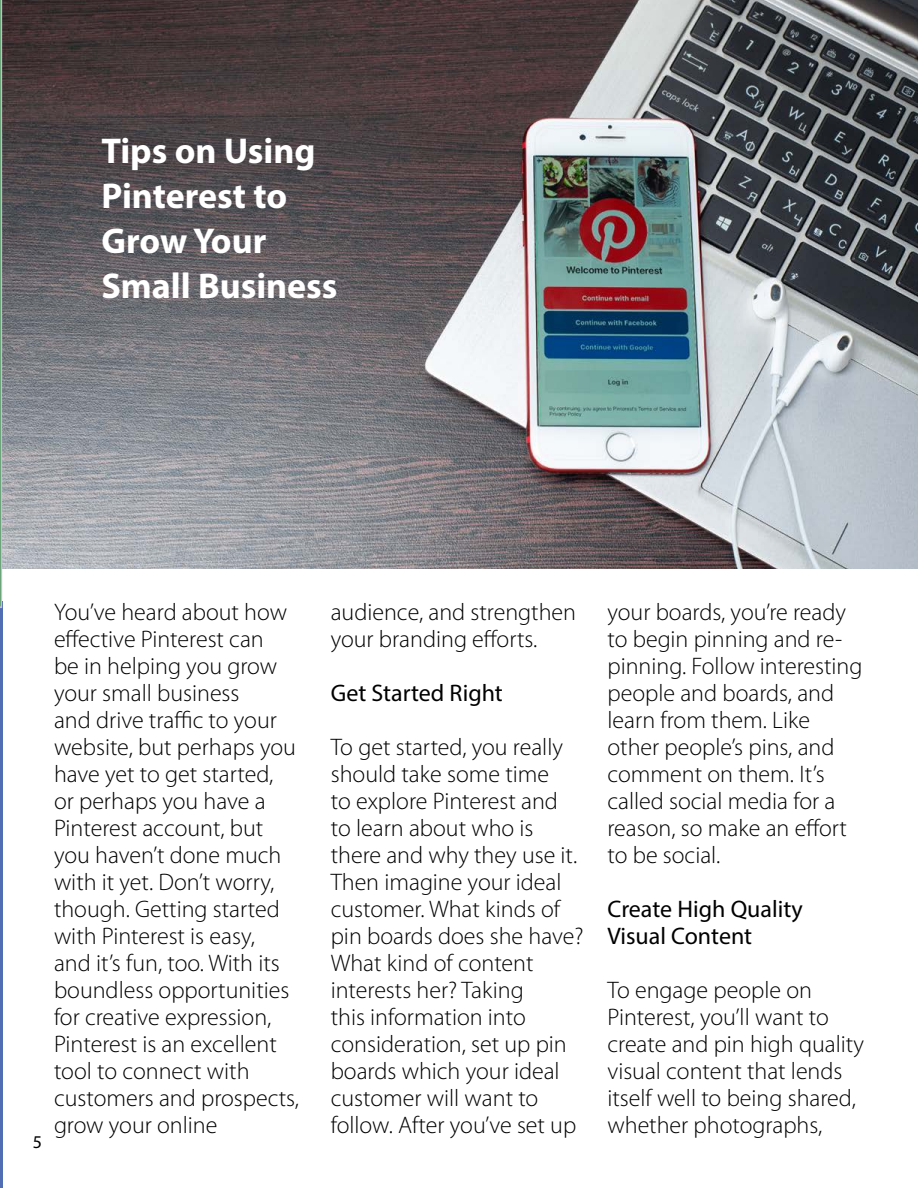
<style>
.page{position:relative;width:918px;height:1188px;background:#fff}
.page>*{position:absolute;margin:0;border:0;box-sizing:border-box;transform-origin:0 0}
.t1{font:700 36px/45px "Myriad Pro";color:#fff}
.t2{font:300 24px/27px "Myriad Pro";color:#000}
.t3{font:24px/27px "Myriad Pro";color:#000}
.t4{font:18px "Myriad Pro";color:#000}
</style>
<div class="page">
<img style="left:2px;top:0;width:916px;height:568px">
<hr style="left:0;top:602px;width:2px;height:586px;background:#516db4">
<svg style="left:0;top:0;width:2px;height:608px"></svg>
<h1 class="t1" style="left:102px;top:127px;width:238px">Tips on Using<br>Pinterest to<br>Grow Your<br>Small Business</h1>
<p class="t4" style="left:33px;top:1130px;width:11px">5</p>
<p class="t2" style="left:54px;top:598px;width:247px">You’ve heard about how effective Pinterest can<br>be in helping you grow your small business<br>and drive traffic to your website, but perhaps you have yet to get started, or perhaps you have a<br>Pinterest account, but you haven’t done much with it yet. Don’t worry, though. Getting started with Pinterest is easy,<br>and it’s fun, too. With its boundless opportunities for creative expression,<br>Pinterest is an excellent tool to connect with customers and prospects, grow your online</p>
<p class="t2" style="left:331px;top:598px;width:247px">audience, and strengthen your branding efforts.</p>
<p class="t3" style="left:331px;top:679px;width:174px">Get Started Right</p>
<p class="t2" style="left:331px;top:733px;width:254px">To get started, you really should take some time<br>to explore Pinterest and to learn about who is there and why they use it.<br>Then imagine your ideal customer. What kinds of pin boards does she have?<br>What kind of content interests her? Taking<br>this information into consideration, set up pin boards which your ideal customer will want to follow. After you’ve set up</p>
<p class="t2" style="left:607px;top:598px;width:257px">your boards, you’re ready to begin pinning and re&shy;pinning. Follow interesting people and boards, and learn from them. Like other people’s pins, and comment on them. It’s called social media for a reason, so make an effort to be social.</p>
<p class="t3" style="left:607px;top:895px;width:197px">Create High Quality<br>Visual Content</p>
<p class="t2" style="left:607px;top:976px;width:258px">To engage people on<br>Pinterest, you’ll want to create and pin high quality visual content that lends itself well to being shared, whether photographs,</p>
</div>
